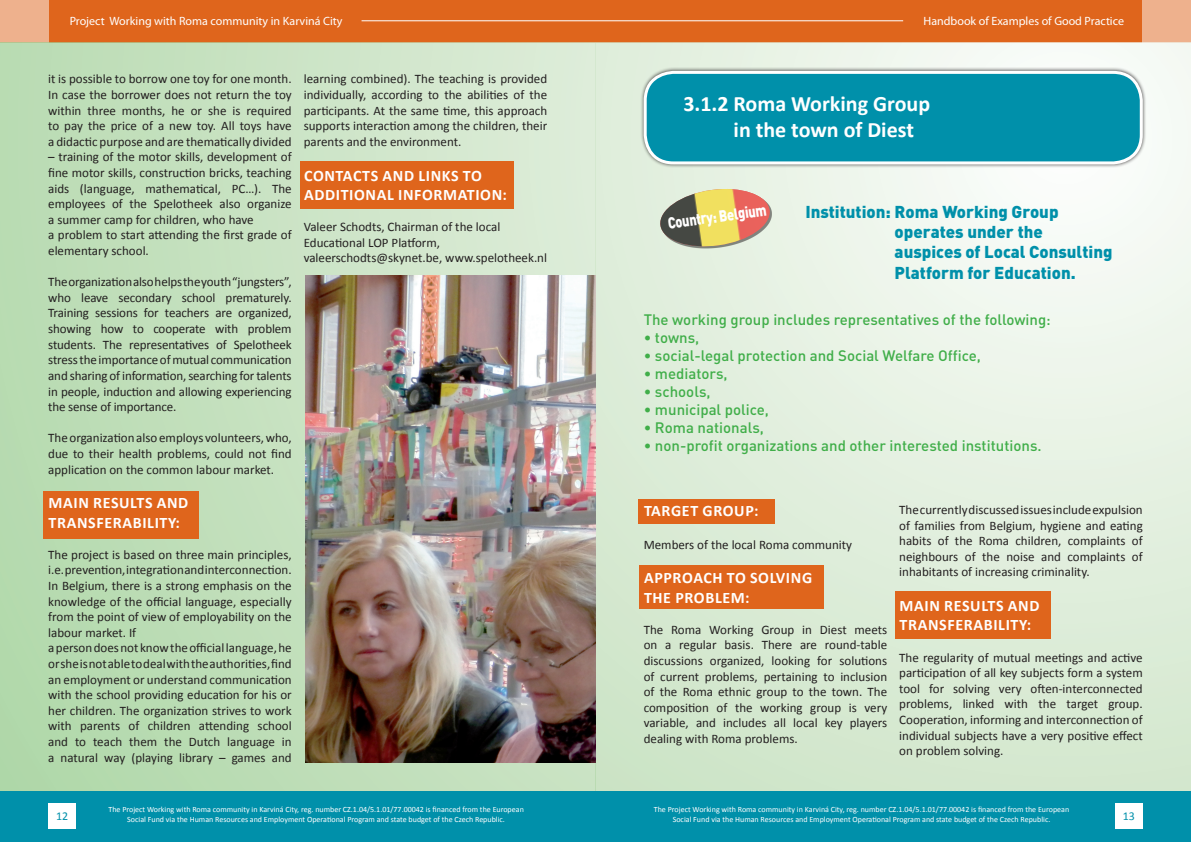
<style>
.page{position:relative;width:1191px;height:842px;background:#fff}
.page>*{position:absolute;margin:0;border:0;box-sizing:border-box;transform-origin:0 0}
.t1{font:700 22px/26.4px "Calibri";color:#fff}
.t2{font:900 17px/20.4px "DINCE";color:#0090aa}
.t3{font:700 16px "Calibri";letter-spacing:.04em;color:#fff}
.t4{font:900 16px "DINCE";color:#fff;scale:.8 1}
.t5{font:500 15px "DINCE";color:#40ae49}
.t6{font:13px/15.6px "Calibri";color:#231f20;text-align:justify}
.t7{font:12px "Myriad Pro";color:#fff}
.t8{font:12px "Calibri";color:#0090aa}
.t9{font:8px/9.6px "Calibri";color:#fff;text-align:center}
</style>
<div class="page">
<div style="left:0;top:0;width:595px;height:43px;background:#df651c"></div>
<hr style="left:361px;top:21px;width:234px;height:1px;background:#fff">
<div style="left:0;top:0;width:48px;height:43px;background:#eeb18d"></div>
<div style="left:0;top:43px;width:595px;height:799px;background:linear-gradient(to right,#b5daae,#dcead6)"></div>
<div style="left:0;top:791px;width:595px;height:51px;background:#0090aa"></div>
<div style="left:48px;top:803px;width:28px;height:25px;background:#fff"></div>
<div style="left:595px;top:0;width:596px;height:43px;background:#df651c"></div>
<hr style="left:595px;top:21px;width:308px;height:1px;background:#fff">
<div style="left:1142px;top:0;width:49px;height:43px;background:#eeb18d"></div>
<svg style="left:595px;top:43px;width:596px;height:748px;background:#e2efde"></svg>
<div style="left:595px;top:791px;width:596px;height:51px;background:#0090aa"></div>
<div style="left:1114px;top:803px;width:28px;height:25px;background:#fff"></div>
<div style="left:43px;top:491px;width:155px;height:47px;background:#df651c"></div>
<div style="left:300px;top:162px;width:214px;height:47px;background:#df651c"></div>
<img style="left:305px;top:276px;width:290px;height:487px">
<div style="left:640px;top:67px;width:506px;height:101px;background:#231f20;opacity:.75"></div>
<div style="left:645px;top:72px;width:496px;height:91px;background:#0090aa;border-radius:28px"></div>
<div style="left:643px;top:71px;width:499px;height:93px;border:3px solid #fff;border-radius:28px"></div>
<svg style="left:658px;top:186px;width:113px;height:3px"></svg>
<img style="left:658px;top:189px;width:113px;height:60px">
<div style="left:895px;top:591px;width:155px;height:47px;background:#df651c"></div>
<div style="left:638px;top:499px;width:136px;height:24px;background:#df651c"></div>
<div style="left:639px;top:566px;width:184px;height:43px;background:#df651c"></div>
<p class="t7" style="left:70px;top:14px;width:274px">Project Working with Roma community in Karviná City</p>
<p class="t6" style="left:48px;top:71px;width:245px">it is possible to borrow one toy for one month.<br>In case the borrower does not return the toy within three months, he or she is required to pay the price of a new toy. All toys have a didactic purpose and are thematically divided</p>
<p class="t6" style="left:48px;top:149px;width:245px;text-align:left">– training of the motor skills, development of fine motor skills, construction bricks, teaching aids (language, mathematical, PC…). The employees of the Spelotheek also organize a summer camp for children, who have<br>a problem to start attending the first grade of elementary school.</p>
<p class="t6" style="left:48px;top:274px;width:245px">The organization also helps the youth “jungsters”, who leave secondary school prematurely.<br>Training sessions for teachers are organized, showing how to cooperate with problem students. The representatives of Spelotheek stress the importance of mutual communication and sharing of information, searching for talents in people, induction and allowing experiencing the sense of importance.</p>
<p class="t6" style="left:48px;top:430px;width:245px">The organization also employs volunteers, who, due to their health problems, could not find application on the common labour market.</p>
<p class="t3" style="left:49px;top:493px;width:24px">MAIN</p>
<p class="t3" style="left:93px;top:493px;width:75px">RESULTS AND</p>
<p class="t3" style="left:49px;top:512px;width:11px">TRANSF</p>
<p class="t3" style="left:104px;top:512px;width:18px">ERABILIT</p>
<p class="t3" style="left:168px;top:512px;width:13px">Y:</p>
<p class="t6" style="left:48px;top:546px;width:245px;text-align:left">The project is based on three main principles, i.e. prevention, integration and interconnection.<br>In Belgium, there is a strong emphasis on the knowledge of the official language, especially from the point of view of employability on the labour market. If<br>aperson does not know the official language, he or she is not able to deal with the authorities, find an employment or understand communication with the school providing education for his or her children. The organization strives to work with parents of children attending school and to teach them the Dutch language in a natural way (playing library – games and</p>
<p class="t6" style="left:304px;top:71px;width:245px">learning combined). The teaching is provided individually, according to the abilities of the participants. At the same time, this approach supports interaction among the children, their parents and the environment.</p>
<p class="t3" style="left:304px;top:165px;width:20px">CONTACTS</p>
<p class="t3" style="left:382px;top:165px;width:12px">AND</p>
<p class="t3" style="left:418px;top:165px;width:9px">LINKS</p>
<p class="t3" style="left:463px;top:165px;width:11px">TO</p>
<p class="t3" style="left:304px;top:185px;width:10px">ADDITIONAL</p>
<p class="t3" style="left:398px;top:185px;width:11px">INFORMATION</p>
<p class="t3" style="left:502px;top:185px;width:6px">:</p>
<p class="t6" style="left:304px;top:218px;width:245px;text-align:left">Valeer Schodts, Chairman of the local<br>Educational LOP Platform, valeerschodts@skynet.be, www.spelotheek.nl</p>
<p class="t9" style="left:108px;top:804px;width:417px">The Project Working with Roma community in Karviná City, reg. number CZ.1.04/5.1.01/77.00042 is financed from the European</p>
<p class="t8" style="left:56px;top:809px;width:14px">12</p>
<p class="t9" style="left:127px;top:814px;width:379px">Social Fund via the Human Resources and Employment Operational Program and state budget of the Czech Republic.</p>
<p class="t7" style="left:923px;top:14px;width:202px">Handbook of Examples of Good Practice</p>
<h1 class="t1" style="left:733px;top:89px;width:198px;text-indent:-50px">3.1.2 ROMA WORKING GROUP<br>IN THE TOWN OF DIEST</h1>
<h2 class="t2" style="left:894px;top:200px;width:219px;text-indent:-89px">Institution: Roma Working Group operates under the auspices of Local Consulting<br>Platform for Education.</h2>
<p class="t5" style="left:643px;top:310px;width:408px">The working group includes representatives of the following:</p>
<p class="t5" style="left:643px;top:328px;width:57px">• towns,</p>
<p class="t5" style="left:643px;top:346px;width:339px">• social-legal protection and Social Welfare Office,</p>
<p class="t5" style="left:643px;top:364px;width:85px">• mediators,</p>
<p class="t5" style="left:643px;top:382px;width:68px">• schools,</p>
<p class="t5" style="left:643px;top:400px;width:127px">• municipal police,</p>
<p class="t5" style="left:643px;top:418px;width:122px">• Roma nationals,</p>
<p class="t5" style="left:643px;top:436px;width:399px">• non-profit organizations and other interested institutions.</p>
<p class="t4" style="left:666px;top:213px;width:126px;rotate:-8deg">Country: Belgium</p>
<p class="t3" style="left:644px;top:501px;width:116px">TARGET GROUP:</p>
<p class="t6" style="left:643px;top:536px;width:210px">Members of the local Roma community</p>
<p class="t3" style="left:644px;top:568px;width:21px">APPROAC</p>
<p class="t3" style="left:712px;top:568px;width:83px">H TOSOLVING</p>
<p class="t3" style="left:644px;top:587px;width:42px">THE PROBL</p>
<p class="t3" style="left:722px;top:587px;width:29px">EM:</p>
<p class="t6" style="left:643px;top:621px;width:245px">The Roma Working Group in Diest meets on a regular basis. There are round-table discussions organized, looking for solutions of current problems, pertaining to inclusion of the Roma ethnic group to the town. The composition of the working group is very variable, and includes all local key players dealing with Roma problems.</p>
<p class="t6" style="left:899px;top:501px;width:245px">The currently discussed issues include expulsion of families from Belgium, hygiene and eating habits of the Roma children, complaints of neighbours of the noise and complaints of inhabitants of increasing criminality.</p>
<p class="t3" style="left:899px;top:596px;width:24px">MAIN</p>
<p class="t3" style="left:944px;top:596px;width:75px">RESULTS AND</p>
<p class="t3" style="left:899px;top:615px;width:11px">TRANSF</p>
<p class="t3" style="left:955px;top:615px;width:18px">ERABILIT</p>
<p class="t3" style="left:1019px;top:615px;width:13px">Y:</p>
<p class="t6" style="left:899px;top:649px;width:245px">The regularity of mutual meetings and active participation of all key subjects form a system tool for solving very often-interconnected problems, linked with the target group.<br>Cooperation, informing and interconnection of individual subjects have a very positive effect on problem solving.</p>
<p class="t9" style="left:654px;top:804px;width:417px">The Project Working with Roma community in Karviná City, reg. number CZ.1.04/5.1.01/77.00042 is financed from the European<br>Social Fund via the Human Resources and Employment Operational Program and state budget of the Czech Republic.</p>
<p class="t8" style="left:1122px;top:809px;width:14px">13</p>
</div>
